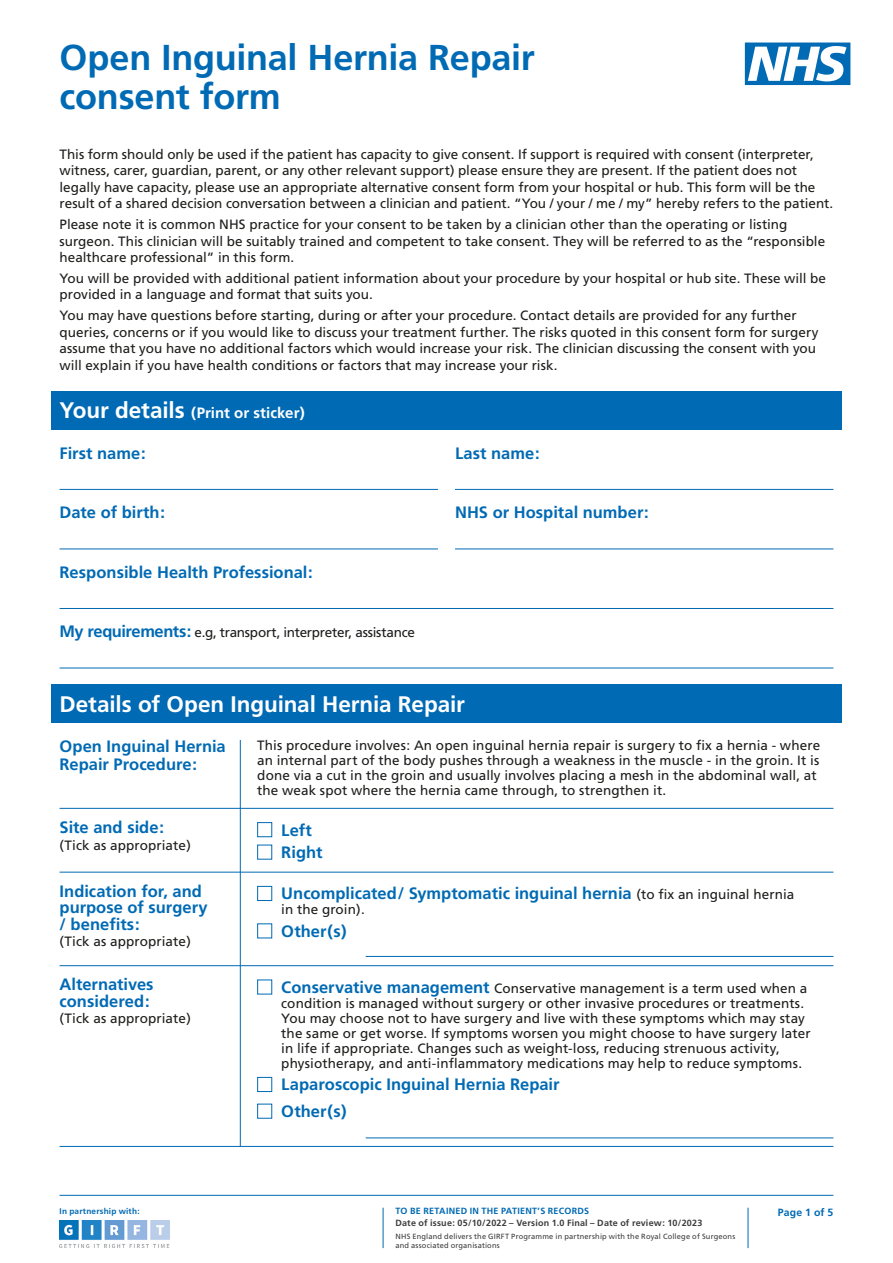
<style>
.page{position:relative;width:893px;height:1263px;background:#fff}
.page>*{position:absolute;margin:0;border:0;box-sizing:border-box;transform-origin:0 0}
.t1{font:700 36px/39px "Frutiger";letter-spacing:-.01em;color:#006ab4}
.t2{font:700 22.5px "Frutiger";letter-spacing:-.005em;color:#fff}
.t3{font:700 16.5px/16.5px "Frutiger";color:#006ab4}
.t4{font:700 15px "Frutiger";letter-spacing:.005em;color:#fff}
.Body{font:13.5px/16.5px "Frutiger";letter-spacing:.005em;color:#1d1d1b}
.Body-2{font:13.5px "Frutiger";letter-spacing:-.02em;color:#1d1d1b}
.t5{font:700 10.5px "Frutiger";letter-spacing:.015em;color:#006ab4}
.t6{font:700 9px "Frutiger";letter-spacing:.02em;color:#3c3c3b}
.t7{font:700 9px "Frutiger";letter-spacing:.025em;color:#006ab4}
.t8{font:700 8.25px "Frutiger";letter-spacing:.025em;color:#006ab4}
.t9{font:7.5px/9px "Frutiger";letter-spacing:.02em;color:#3c3c3b}
.s1{font-size:22.5px}
.s2{font-weight:700;font-size:16.5px;color:#006ab4}
.s3{font-weight:400;font-size:13.5px;color:#1d1d1b}
</style>
<div class="page">
<hr style="left:383px;top:1208px;width:1px;height:40px;background:#006ab4">
<hr style="left:748px;top:1208px;width:1px;height:40px;background:#006ab4">
<img style="left:60px;top:1220px;width:109px;height:28px">
<div style="left:51px;top:391px;width:791px;height:38px;background:#006ab4"></div>
<hr style="left:60px;top:489px;width:378px;height:1px;background:#006ab4">
<hr style="left:455px;top:489px;width:378px;height:1px;background:#006ab4">
<hr style="left:60px;top:549px;width:378px;height:1px;background:#006ab4">
<hr style="left:455px;top:549px;width:378px;height:1px;background:#006ab4">
<hr style="left:60px;top:608px;width:773px;height:1px;background:#006ab4">
<div style="left:51px;top:685px;width:791px;height:38px;background:#006ab4"></div>
<hr style="left:60px;top:808px;width:773px;height:1px;background:#006ab4">
<hr style="left:60px;top:872px;width:773px;height:1px;background:#006ab4">
<hr style="left:60px;top:965px;width:773px;height:1px;background:#006ab4">
<hr style="left:60px;top:1146px;width:773px;height:1px;background:#006ab4">
<div style="left:257px;top:822px;width:15px;height:15px;border:1px solid #006ab4"></div>
<div style="left:257px;top:845px;width:15px;height:14px;border:1px solid #006ab4"></div>
<hr style="left:240px;top:740px;width:1px;height:406px;background:#006ab4">
<hr style="left:60px;top:668px;width:773px;height:1px;background:#006ab4">
<svg style="left:745px;top:43px;width:105px;height:42px"></svg>
<hr style="left:60px;top:1195px;width:773px;height:1px;background:#006ab4">
<div style="left:257px;top:886px;width:15px;height:15px;border:1px solid #006ab4"></div>
<div style="left:257px;top:923px;width:15px;height:15px;border:1px solid #006ab4"></div>
<div style="left:257px;top:979px;width:15px;height:15px;border:1px solid #006ab4"></div>
<div style="left:257px;top:1077px;width:15px;height:15px;border:1px solid #006ab4"></div>
<div style="left:257px;top:1104px;width:15px;height:14px;border:1px solid #006ab4"></div>
<hr style="left:366px;top:956px;width:467px;height:1px;background:#006ab4">
<hr style="left:366px;top:1137px;width:467px;height:1px;background:#006ab4">
<h2 class="t1" style="left:60px;top:38px;width:477px">Open Inguinal Hernia Repair consent form</h2>
<p class="Body" style="left:60px;top:146px;width:775px">This form should only be used if the patient has capacity to give consent. If support is required with consent (interpreter, witness, carer, guardian, parent, or any other relevant support) please ensure they are present. If the patient does not legally have capacity, please use an appropriate alternative consent form from your hospital or hub. This form will be the result of a shared decision conversation between a clinician and patient. “You / your / me / my” hereby refers to the patient.</p>
<p class="Body" style="left:60px;top:216px;width:767px">Please note it is common NHS practice for your consent to be taken by a clinician other than the operating or listing surgeon. This clinician will be suitably trained and competent to take consent. They will be referred to as the “responsible healthcare professional” in this form.</p>
<p class="Body" style="left:60px;top:270px;width:768px">You will be provided with additional patient information about your procedure by your hospital or hub site. These will be provided in a language and format that suits you.</p>
<p class="Body" style="left:60px;top:307px;width:761px">You may have questions before starting, during or after your procedure. Contact details are provided for any further queries, concerns or if you would like to discuss your treatment further. The risks quoted in this consent form for surgery assume that you have no additional factors which would increase your risk. The clinician discussing the consent with you will explain if you have health conditions or factors that may increase your risk.</p>
<h2 class="t4" style="left:60px;top:404px;width:247px"><span class="s1">Your details</span> (Print or sticker)</h2>
<h2 class="t3" style="left:60px;top:445px;width:88px">First name:</h2>
<h2 class="t3" style="left:455px;top:445px;width:86px">Last name:</h2>
<h2 class="t3" style="left:60px;top:504px;width:107px">Date of birth:</h2>
<h2 class="t3" style="left:455px;top:504px;width:195px">NHS or Hospital number:</h2>
<h2 class="t3" style="left:60px;top:564px;width:255px">Responsible Health Professional:</h2>
<h2 class="Body-2" style="left:60px;top:625px;width:357px"><span class="s2">My requirements:</span> e.g, transport, interpreter, assistance</h2>
<h2 class="t2" style="left:60px;top:690px;width:407px">Details of Open Inguinal Hernia Repair</h2>
<h2 class="t3" style="left:60px;top:738px;width:168px;line-height:18px">Open Inguinal Hernia<br>Repair Procedure:</h2>
<h2 class="Body" style="left:257px;top:738px;width:564px;line-height:15px">This procedure involves: An open inguinal hernia repair is surgery to fix a hernia - where an internal part of the body pushes through a weakness in the muscle - in the groin. It is done via a cut in the groin and usually involves placing a mesh in the abdominal wall, at the weak spot where the hernia came through, to strengthen it.</h2>
<h2 class="t3" style="left:60px;top:819px;width:106px">Site and side:</h2>
<h2 class="Body" style="left:60px;top:837px;width:133px">(Tick as appropriate)</h2>
<h2 class="t3" style="left:281px;top:822px;width:32px">Left</h2>
<h2 class="t3" style="left:281px;top:844px;width:43px">Right</h2>
<h2 class="t3" style="left:60px;top:883px;width:150px">Indication for, and purpose of surgery / benefits:</h2>
<h2 class="Body" style="left:60px;top:933px;width:133px">(Tick as appropriate)</h2>
<h2 class="t3" style="left:60px;top:976px;width:96px">Alternatives considered:</h2>
<h2 class="Body" style="left:60px;top:1010px;width:133px">(Tick as appropriate)</h2>
<h2 class="t3" style="left:281px;top:885px;width:514px">Uncomplicated/ Symptomatic inguinal hernia <span class="s3">(to fix an inguinal hernia</span></h2>
<h2 class="Body" style="left:281px;top:901px;width:85px">in the groin).</h2>
<h2 class="t3" style="left:281px;top:923px;width:67px">Other(s)</h2>
<h2 class="Body" style="left:281px;top:981px;width:531px;line-height:15px"><span class="s2">Conservative management</span> Conservative management is a term used when a condition is managed without surgery or other invasive procedures or treatments.<br>You may choose not to have surgery and live with these symptoms which may stay the same or get worse. If symptoms worsen you might choose to have surgery later in life if appropriate. Changes such as weight-loss, reducing strenuous activity, physiotherapy, and anti-inflammatory medications may help to reduce symptoms.</h2>
<h2 class="t3" style="left:281px;top:1076px;width:280px">Laparoscopic Inguinal Hernia Repair</h2>
<h2 class="t3" style="left:281px;top:1103px;width:67px">Other(s)</h2>
<p class="t8" style="left:60px;top:1206px;width:82px">In partnership with:</p>
<p class="t5" style="left:778px;top:1206px;width:57px">Page 1 of 5</p>
<p class="t7" style="left:395px;top:1206px;width:195px">TO BE RETAINED IN THE PATIENT’S RECORDS</p>
<p class="t6" style="left:395px;top:1217px;width:308px">Date of issue: 05/10/2022 – Version 1.0 Final – Date of review: 10/2023</p>
<p class="t9" style="left:395px;top:1232px;width:341px">NHS England delivers the GIRFT Programme in partnership with the Royal College of Surgeons and associated organisations</p>
</div>
